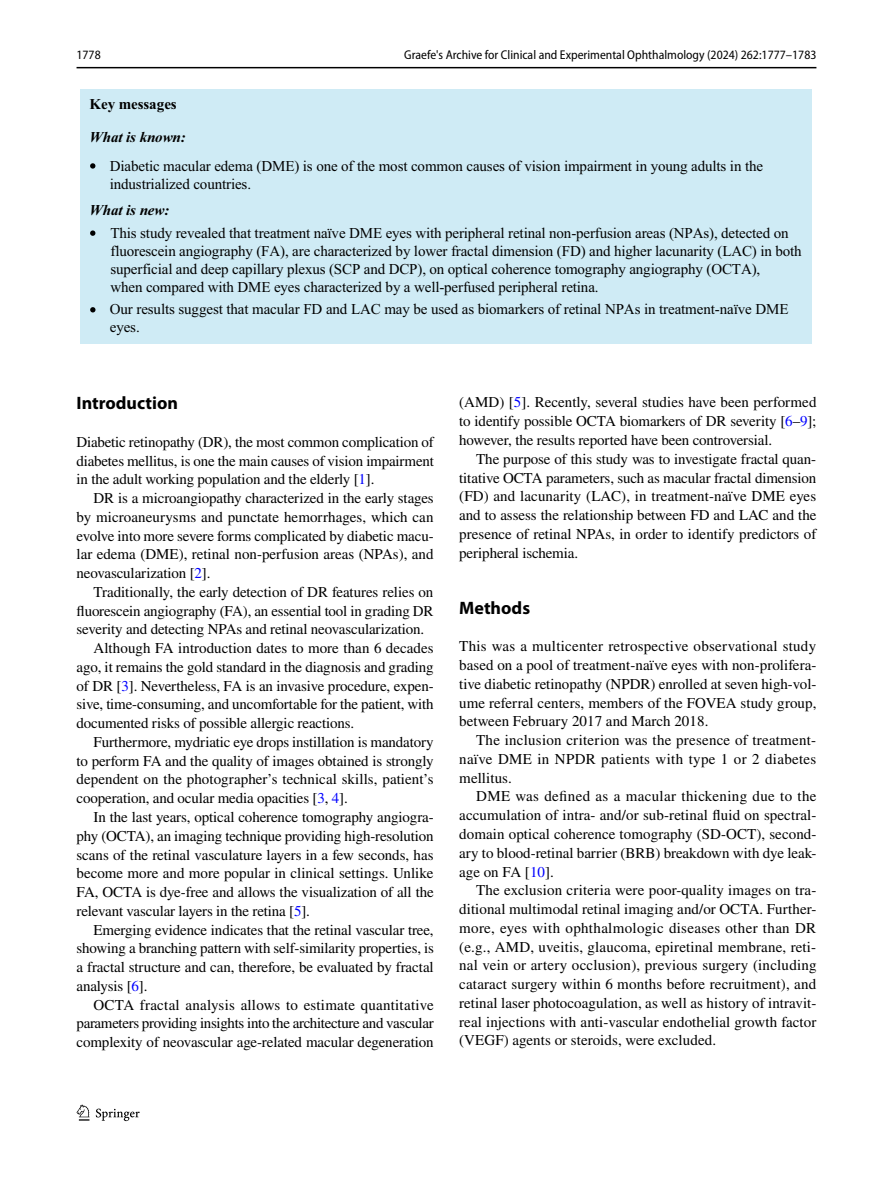
<style>
.page{position:relative;width:893px;height:1187px;background:#fff}
.page>*{position:absolute;margin:0;border:0;box-sizing:border-box;transform-origin:0 0}
.t1{font:700 18px "Myriad Pro";color:#000}
.t2{font:15px/18.8px "STIX";letter-spacing:-.01em;color:#000;text-align:justify}
.t3{font:15px/18px "Times New Roman";letter-spacing:-.01em;color:#000}
.t4{font:15px "STIX";letter-spacing:.015em;color:#000}
.t5{font:italic 700 15px "Times New Roman";letter-spacing:-.005em;color:#000}
.t6{font:700 15px "Times New Roman";letter-spacing:-.005em;color:#000}
.t7{font:semi-condensed 12.75px "Myriad Pro";color:#000}
.s1{color:#00f}
</style>
<div class="page">
<hr style="left:77px;top:67px;width:739px;height:1px;background:#000">
<svg style="left:77px;top:1104px;width:12px;height:16px"></svg>
<svg style="left:96px;top:1108px;width:44px;height:12px"></svg>
<div style="left:81px;top:89px;width:731px;height:255px;background:#cfebf5"></div>
<svg style="left:90px;top:163px;width:5px;height:6px"></svg>
<svg style="left:90px;top:230px;width:5px;height:6px"></svg>
<svg style="left:90px;top:307px;width:6px;height:5px"></svg>
<p class="t7" style="left:77px;top:48px;width:26px">1778</p>
<p class="t7" style="left:404px;top:48px;width:414px">Graefe's Archive for Clinical and Experimental Ophthalmology (2024) 262:1777–1783</p>
<p class="t6" style="left:90px;top:93px;width:88px">Key messages</p>
<p class="t5" style="left:90px;top:126px;width:98px">What is known:</p>
<p class="t3" style="left:110px;top:158px;width:655px">Diabetic macular edema (DME) is one of the most common causes of vision impairment in young adults in the industrialized countries.</p>
<p class="t5" style="left:90px;top:199px;width:81px">What is new:</p>
<p class="t3" style="left:111px;top:225px;width:693px">This study revealed that treatment naïve DME eyes with peripheral retinal non-perfusion areas (NPAs), detected on fluorescein angiography (FA), are characterized by lower fractal dimension (FD) and higher lacunarity (LAC) in both superficial and deep capillary plexus (SCP and DCP), on optical coherence tomography angiography (OCTA),<br>when compared with DME eyes characterized by a well-perfused peripheral retina.</p>
<p class="t3" style="left:110px;top:301px;width:680px">Our results suggest that macular FD and LAC may be used as biomarkers of retinal NPAs in treatment-naïve DME eyes.</p>
<p class="t1" style="left:77px;top:391px;width:103px">Introduction</p>
<p class="t2" style="left:77px;top:433px;width:359px">Diabetic retinopathy (DR), the most common complication of diabetes mellitus, is one the main causes of vision impairment in the adult working population and the elderly [<span class="s1">1</span>].</p>
<p class="t2" style="left:77px;top:489px;width:359px;text-indent:17px">DR is a microangiopathy characterized in the early stages by microaneurysms and punctate hemorrhages, which can evolve into more severe forms complicated by diabetic macu&shy;lar edema (DME), retinal non-perfusion areas (NPAs), and neovascularization [<span class="s1">2</span>].</p>
<p class="t2" style="left:94px;top:583px;width:341px">Traditionally, the early detection of DR features relies on</p>
<p class="t2" style="left:77px;top:602px;width:358px">fluorescein angiography (FA), an essential tool in grading DR</p>
<p class="t2" style="left:77px;top:621px;width:349px">severity and detecting NPAs and retinal neovascularization.</p>
<p class="t2" style="left:94px;top:639px;width:342px">Although FA introduction dates to more than 6 decades</p>
<p class="t2" style="left:77px;top:658px;width:359px">ago, it remains the gold standard in the diagnosis and grading</p>
<p class="t2" style="left:77px;top:677px;width:359px">of DR [<span class="s1">3</span>]. Nevertheless, FA is an invasive procedure, expen-</p>
<p class="t2" style="left:77px;top:696px;width:359px">sive, time-consuming, and uncomfortable for the patient, with</p>
<p class="t2" style="left:77px;top:714px;width:279px">documented risks of possible allergic reactions.</p>
<p class="t2" style="left:94px;top:733px;width:342px">Furthermore, mydriatic eye drops instillation is mandatory</p>
<p class="t2" style="left:77px;top:752px;width:359px">to perform FA and the quality of images obtained is strongly</p>
<p class="t2" style="left:77px;top:771px;width:358px">dependent on the photographer’s technical skills, patient’s</p>
<p class="t2" style="left:77px;top:789px;width:273px">cooperation, and ocular media opacities [<span class="s1">3</span>, <span class="s1">4</span>].</p>
<p class="t2" style="left:94px;top:808px;width:342px">In the last years, optical coherence tomography angiogra-</p>
<p class="t2" style="left:77px;top:827px;width:359px">phy (OCTA), an imaging technique providing high-resolution</p>
<p class="t2" style="left:77px;top:846px;width:358px">scans of the retinal vasculature layers in a few seconds, has</p>
<p class="t2" style="left:77px;top:864px;width:358px">become more and more popular in clinical settings. Unlike</p>
<p class="t2" style="left:77px;top:883px;width:359px">FA, OCTA is dye-free and allows the visualization of all the</p>
<p class="t2" style="left:77px;top:902px;width:235px">relevant vascular layers in the retina [<span class="s1">5</span>].</p>
<p class="t2" style="left:94px;top:921px;width:342px">Emerging evidence indicates that the retinal vascular tree,</p>
<p class="t2" style="left:77px;top:939px;width:359px">showing a branching pattern with self-similarity properties, is</p>
<p class="t2" style="left:77px;top:958px;width:359px">a fractal structure and can, therefore, be evaluated by fractal</p>
<p class="t2" style="left:77px;top:977px;width:72px">analysis [<span class="s1">6</span>].</p>
<p class="t4" style="left:94px;top:994px;width:342px">OCTA fractal analysis allows to estimate quantitative</p>
<p class="t2" style="left:76px;top:1014px;width:359px">parameters providing insights into the architecture and vascular</p>
<p class="t2" style="left:76px;top:1033px;width:359px">complexity of neovascular age-related macular degeneration</p>
<p class="t2" style="left:459px;top:394px;width:359px">(AMD) [<span class="s1">5</span>]. Recently, several studies have been performed to identify possible OCTA biomarkers of DR severity [<span class="s1">6</span>–<span class="s1">9</span>]; however, the results reported have been controversial.</p>
<p class="t2" style="left:459px;top:450px;width:359px;text-indent:17px">The purpose of this study was to investigate fractal quan&shy;titative OCTA parameters, such as macular fractal dimension (FD) and lacunarity (LAC), in treatment-naïve DME eyes and to assess the relationship between FD and LAC and the presence of retinal NPAs, in order to identify predictors of peripheral ischemia.</p>
<p class="t1" style="left:459px;top:596px;width:72px">Methods</p>
<p class="t2" style="left:459px;top:638px;width:359px">This was a multicenter retrospective observational study based on a pool of treatment-naïve eyes with non-prolifera&shy;tive diabetic retinopathy (NPDR) enrolled at seven high-vol&shy;ume referral centers, members of the FOVEA study group, between February 2017 and March 2018.</p>
<p class="t2" style="left:459px;top:731px;width:359px;text-indent:17px">The inclusion criterion was the presence of treatment&shy;naïve DME in NPDR patients with type 1 or 2 diabetes mellitus.</p>
<p class="t2" style="left:459px;top:788px;width:359px;text-indent:17px">DME was defined as a macular thickening due to the accumulation of intra- and/or sub-retinal fluid on spectral&shy;domain optical coherence tomography (SD-OCT), second&shy;ary to blood-retinal barrier (BRB) breakdown with dye leak&shy;age on FA [<span class="s1">10</span>].</p>
<p class="t2" style="left:459px;top:881px;width:359px;text-indent:17px">The exclusion criteria were poor-quality images on tra&shy;ditional multimodal retinal imaging and/or OCTA. Further&shy;more, eyes with ophthalmologic diseases other than DR (e.g., AMD, uveitis, glaucoma, epiretinal membrane, reti&shy;nal vein or artery occlusion), previous surgery (including cataract surgery within 6 months before recruitment), and retinal laser photocoagulation, as well as history of intravit&shy;real injections with anti-vascular endothelial growth factor (VEGF) agents or steroids, were excluded.</p>
</div>
